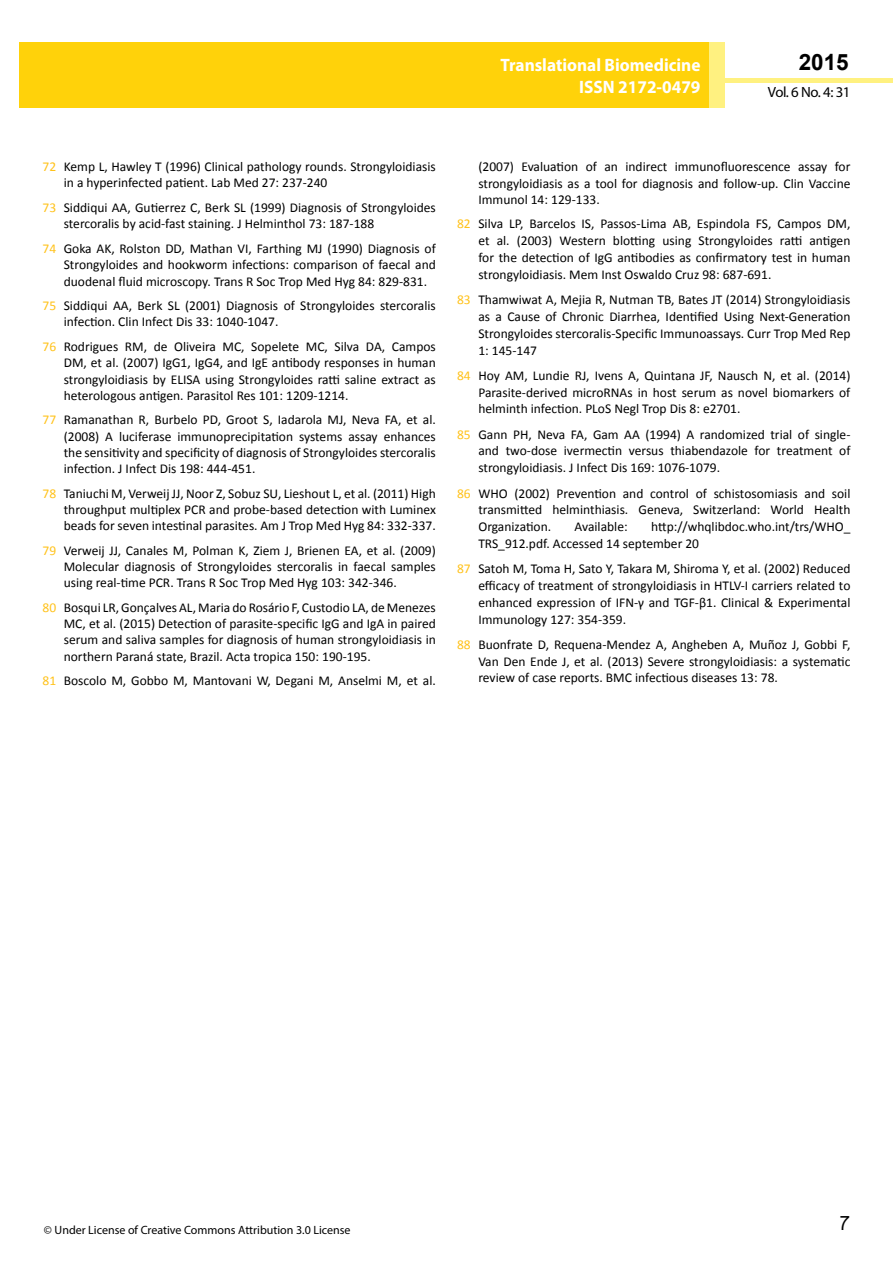
<style>
.page{position:relative;width:893px;height:1263px;background:#fff}
.page>*{position:absolute;margin:0;border:0;box-sizing:border-box;transform-origin:0 0}
.t1{font:25.5px "Tunga";color:#000}
.t2{font:700 22.5px "Arial";color:#000}
.t3{font:700 18px/21.6px "Myriad Pro";color:#fff;text-align:right;scale:.96 1}
.t4{font:14.85px "Myriad Pro";letter-spacing:-.03em;color:#000}
.t5{font:13.5px/16.2px "Calibri";color:#000;text-align:justify}
.t6{font:12px "Myriad Pro";color:#000}
.s1{color:#ffc21a}
</style>
<div class="page">
<hr style="left:725px;top:78px;width:168px;height:4px;background:#fff180">
<div style="left:19px;top:42px;width:690px;height:66px;background:#ffd20a"></div>
<div style="left:709px;top:42px;width:16px;height:66px;background:#fff180"></div>
<h3 class="t3" style="left:517px;top:53px;width:198px">ARCHIVOS DE MEDICINA<br>ISSN 1698-9465</h3>
<h2 class="t2" style="left:799px;top:47px;width:52px">2015</h2>
<h3 class="t3" style="left:501px;top:54px;width:210px">Translational Biomedicine<br>ISSN 2172-0479</h3>
<p class="t4" style="left:768px;top:83px;width:84px">Vol. 6 No. 4: 31</p>
<p class="t5" style="left:64px;top:159px;width:374px;text-indent:-21px"><span class="s1">72</span> Kemp L, Hawley T (1996) Clinical pathology rounds. Strongyloidiasis in a hyperinfected patient. Lab Med 27: 237-240</p>
<p class="t5" style="left:64px;top:200px;width:374px;text-indent:-21px"><span class="s1">73</span> Siddiqui AA, Gutierrez C, Berk SL (1999) Diagnosis of Strongyloides stercoralis by acid-fast staining. J Helminthol 73: 187-188</p>
<p class="t5" style="left:64px;top:241px;width:374px;text-indent:-21px"><span class="s1">74</span> Goka AK, Rolston DD, Mathan VI, Farthing MJ (1990) Diagnosis of Strongyloides and hookworm infections: comparison of faecal and duodenal fluid microscopy. Trans R Soc Trop Med Hyg 84: 829-831.</p>
<p class="t5" style="left:64px;top:298px;width:374px;text-indent:-21px"><span class="s1">75</span> Siddiqui AA, Berk SL (2001) Diagnosis of Strongyloides stercoralis infection. Clin Infect Dis 33: 1040-1047.</p>
<p class="t5" style="left:64px;top:339px;width:374px;text-indent:-21px"><span class="s1">76</span> Rodrigues RM, de Oliveira MC, Sopelete MC, Silva DA, Campos DM, et al. (2007) IgG1, IgG4, and IgE antibody responses in human strongyloidiasis by ELISA using Strongyloides ratti saline extract as heterologous antigen. Parasitol Res 101: 1209-1214.</p>
<p class="t5" style="left:64px;top:412px;width:374px;text-indent:-21px"><span class="s1">77</span> Ramanathan R, Burbelo PD, Groot S, Iadarola MJ, Neva FA, et al. (2008) A luciferase immunoprecipitation systems assay enhances the sensitivity and specificity of diagnosis of Strongyloides stercoralis infection. J Infect Dis 198: 444-451.</p>
<p class="t5" style="left:64px;top:485px;width:374px;text-indent:-21px"><span class="s1">78</span> Taniuchi M, Verweij JJ, Noor Z, Sobuz SU, Lieshout L, et al. (2011) High throughput multiplex PCR and probe-based detection with Luminex beads for seven intestinal parasites. Am J Trop Med Hyg 84: 332-337.</p>
<p class="t5" style="left:64px;top:542px;width:374px;text-indent:-21px"><span class="s1">79</span> Verweij JJ, Canales M, Polman K, Ziem J, Brienen EA, et al. (2009)<br>Molecular diagnosis of Strongyloides stercoralis in faecal samples using real-time PCR. Trans R Soc Trop Med Hyg 103: 342-346.</p>
<p class="t5" style="left:64px;top:599px;width:374px;text-indent:-21px"><span class="s1">80</span> Bosqui LR, Gonçalves AL, Maria do Rosário F, Custodio LA, de Menezes MC, et al. (2015) Detection of parasite-specific IgG and IgA in paired serum and saliva samples for diagnosis of human strongyloidiasis in northern Paraná state, Brazil. Acta tropica 150: 190-195.</p>
<p class="t5" style="left:43px;top:673px;width:395px"><span class="s1">81</span> Boscolo M, Gobbo M, Mantovani W, Degani M, Anselmi M, et al.</p>
<p class="t5" style="left:478px;top:159px;width:374px">(2007) Evaluation of an indirect immunofluorescence assay for strongyloidiasis as a tool for diagnosis and follow-up. Clin Vaccine Immunol 14: 129-133.</p>
<p class="t5" style="left:478px;top:216px;width:374px;line-height:16.8px;text-indent:-21px"><span class="s1">82</span> Silva LP, Barcelos IS, Passos-Lima AB, Espindola FS, Campos DM, et al. (2003) Western blotting using Strongyloides ratti antigen for the detection of IgG antibodies as confirmatory test in human strongyloidiasis. Mem Inst Oswaldo Cruz 98: 687-691.</p>
<p class="t5" style="left:478px;top:291px;width:374px;line-height:16.8px;text-indent:-21px"><span class="s1">83</span> Thamwiwat A, Mejia R, Nutman TB, Bates JT (2014) Strongyloidiasis as a Cause of Chronic Diarrhea, Identified Using Next-Generation Strongyloides stercoralis-Specific Immunoassays. Curr Trop Med Rep 1: 145-147</p>
<p class="t5" style="left:478px;top:367px;width:374px;line-height:16.8px;text-indent:-21px"><span class="s1">84</span> Hoy AM, Lundie RJ, Ivens A, Quintana JF, Nausch N, et al. (2014)<br>Parasite-derived microRNAs in host serum as novel biomarkers of helminth infection. PLoS Negl Trop Dis 8: e2701.</p>
<p class="t5" style="left:478px;top:426px;width:374px;line-height:16.8px;text-indent:-21px"><span class="s1">85</span> Gann PH, Neva FA, Gam AA (1994) A randomized trial of single&shy;and two-dose ivermectin versus thiabendazole for treatment of strongyloidiasis. J Infect Dis 169: 1076-1079.</p>
<p class="t5" style="left:478px;top:485px;width:374px;line-height:16.8px;text-indent:-21px"><span class="s1">86</span> WHO (2002) Prevention and control of schistosomiasis and soil transmitted helminthiasis. Geneva, Switzerland: World Health Organization.</p>
<p class="t5" style="left:478px;top:518px;width:374px;line-height:16.8px;text-indent:173px">http://whqlibdoc.who.int/trs/WHO_<br>TRS_912.pdf. Accessed 14 september 20</p>
<p class="t5" style="left:478px;top:560px;width:374px;line-height:16.8px;text-indent:-21px"><span class="s1">87</span> Satoh M, Toma H, Sato Y, Takara M, Shiroma Y, et al. (2002) Reduced efficacy of treatment of strongyloidiasis in HTLV‐I carriers related to enhanced expression of IFN‐γ and TGF‐β1. Clinical &amp; Experimental Immunology 127: 354-359.</p>
<p class="t5" style="left:478px;top:636px;width:374px;text-indent:-21px"><span class="s1">88</span> Buonfrate D, Requena-Mendez A, Angheben A, Muñoz J, Gobbi F, Van Den Ende J, et al. (2013) Severe strongyloidiasis: a systematic review of case reports. BMC infectious diseases 13: 78.</p>
<p class="t5" style="left:575px;top:519px;width:55px">Available:</p>
<p class="t6" style="left:44px;top:1223px;width:308px">© Under License of Creative Commons Attribution 3.0 License</p>
<h1 class="t1" style="left:839px;top:1206px;width:11px">7</h1>
</div>
